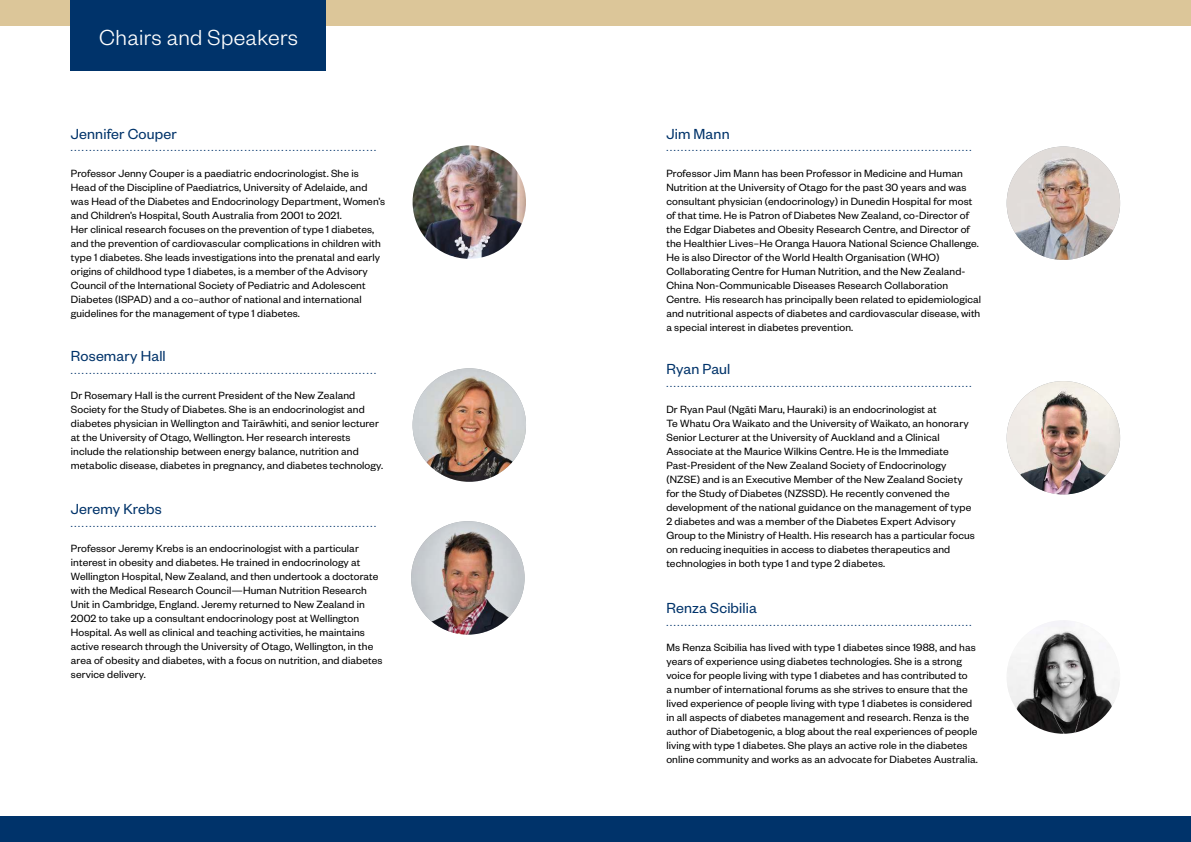
<style>
.page{position:relative;width:1191px;height:842px;background:#fff}
.page>*{position:absolute;margin:0;border:0;box-sizing:border-box;transform-origin:0 0}
.t1{font:300 23.9px "Founders Grotesk";letter-spacing:.015em;color:#fff}
.t2{font:16px "Founders Grotesk";letter-spacing:.01em;color:#00336a}
.t3{font:11.5px/14px "Founders Grotesk";letter-spacing:.01em;color:#000}
.t4{font:11px "Founders Grotesk";color:#00336a}
</style>
<div class="page">
<div style="left:0;top:0;width:1191px;height:26px;background:#dcc699"></div>
<div style="left:0;top:816px;width:1191px;height:26px;background:#00336a"></div>
<img style="left:412px;top:145px;width:114px;height:114px;border-radius:57px">
<div style="left:71px;top:0;width:255px;height:71px;background:#00336a"></div>
<img style="left:411px;top:521px;width:113px;height:114px;border-radius:57px">
<img style="left:1006px;top:146px;width:114px;height:114px;border-radius:57px">
<img style="left:1006px;top:381px;width:114px;height:113px;border-radius:57px">
<img style="left:1006px;top:620px;width:114px;height:114px;border-radius:57px">
<img style="left:412px;top:368px;width:114px;height:114px;border-radius:57px">
<h1 class="t1" style="left:99px;top:29px;width:200px">Chairs and Speakers</h1>
<h2 class="t2" style="left:71px;top:128px;width:107px">Jennifer Couper</h2>
<p class="t4" style="left:71px;top:144px;width:307px">...................................................................................</p>
<p class="t3" style="left:71px;top:167px;width:315px">Professor Jenny Couper is a paediatric endocrinologist. She is Head of the Discipline of Paediatrics, University of Adelaide, and was Head of the Diabetes and Endocrinology Department, Women’s and Children’s Hospital, South Australia from 2001 to 2021.<br>Her clinical research focuses on the prevention of type 1 diabetes, and the prevention of cardiovascular complications in children with type 1 diabetes. She leads investigations into the prenatal and early origins of childhood type 1 diabetes, is a member of the Advisory Council of the International Society of Pediatric and Adolescent Diabetes (ISPAD) and a co–author of national and international guidelines for the management of type 1 diabetes.</p>
<h2 class="t2" style="left:71px;top:350px;width:96px">Rosemary Hall</h2>
<p class="t4" style="left:71px;top:366px;width:307px">...................................................................................</p>
<p class="t3" style="left:71px;top:389px;width:314px">Dr Rosemary Hall is the current President of the New Zealand Society for the Study of Diabetes. She is an endocrinologist and diabetes physician in Wellington and Tairāwhiti, and senior lecturer at the University of Otago, Wellington. Her research interests include the relationship between energy balance, nutrition and metabolic disease, diabetes in pregnancy, and diabetes technology.</p>
<h2 class="t2" style="left:71px;top:504px;width:92px">Jeremy Krebs</h2>
<p class="t4" style="left:71px;top:520px;width:307px">...................................................................................</p>
<p class="t3" style="left:71px;top:543px;width:313px">Professor Jeremy Krebs is an endocrinologist with a particular interest in obesity and diabetes. He trained in endocrinology at Wellington Hospital, New Zealand, and then undertook a doctorate with the Medical Research Council—Human Nutrition Research Unit in Cambridge, England. Jeremy returned to New Zealand in 2002 to take up a consultant endocrinology post at Wellington Hospital. As well as clinical and teaching activities, he maintains active research through the University of Otago, Wellington, in the area of obesity and diabetes, with a focus on nutrition, and diabetes service delivery.</p>
<h2 class="t2" style="left:666px;top:128px;width:65px">Jim Mann</h2>
<p class="t4" style="left:666px;top:144px;width:307px">...................................................................................</p>
<p class="t3" style="left:666px;top:167px;width:316px">Professor Jim Mann has been Professor in Medicine and Human Nutrition at the University of Otago for the past 30 years and was consultant physician (endocrinology) in Dunedin Hospital for most of that time. He is Patron of Diabetes New Zealand, co-Director of the Edgar Diabetes and Obesity Research Centre, and Director of the Healthier Lives–He Oranga Hauora National Science Challenge.<br>He is also Director of the World Health Organisation (WHO)<br>Collaborating Centre for Human Nutrition, and the New Zealand-China Non-Communicable Diseases Research Collaboration Centre. His research has principally been related to epidemiological and nutritional aspects of diabetes and cardiovascular disease, with a special interest in diabetes prevention.</p>
<h2 class="t2" style="left:666px;top:364px;width:66px">Ryan Paul</h2>
<p class="t4" style="left:666px;top:380px;width:307px">...................................................................................</p>
<p class="t3" style="left:666px;top:403px;width:310px">Dr Ryan Paul (Ngāti Maru, Hauraki) is an endocrinologist at<br>Te Whatu Ora Waikato and the University of Waikato, an honorary Senior Lecturer at the University of Auckland and a Clinical Associate at the Maurice Wilkins Centre. He is the Immediate Past-President of the New Zealand Society of Endocrinology (NZSE) and is an Executive Member of the New Zealand Society for the Study of Diabetes (NZSSD). He recently convened the development of the national guidance on the management of type 2 diabetes and was a member of the Diabetes Expert Advisory Group to the Ministry of Health. His research has a particular focus on reducing inequities in access to diabetes therapeutics and technologies in both type 1 and type 2 diabetes.</p>
<h2 class="t2" style="left:666px;top:602px;width:92px">Renza Scibilia</h2>
<p class="t4" style="left:666px;top:619px;width:307px">...................................................................................</p>
<p class="t3" style="left:666px;top:641px;width:313px">Ms Renza Scibilia has lived with type 1 diabetes since 1988, and has years of experience using diabetes technologies. She is a strong voice for people living with type 1 diabetes and has contributed to<br>a number of international forums as she strives to ensure that the lived experience of people living with type 1 diabetes is considered in all aspects of diabetes management and research. Renza is the author of Diabetogenic, a blog about the real experiences of people living with type 1 diabetes. She plays an active role in the diabetes online community and works as an advocate for Diabetes Australia.</p>
</div>
